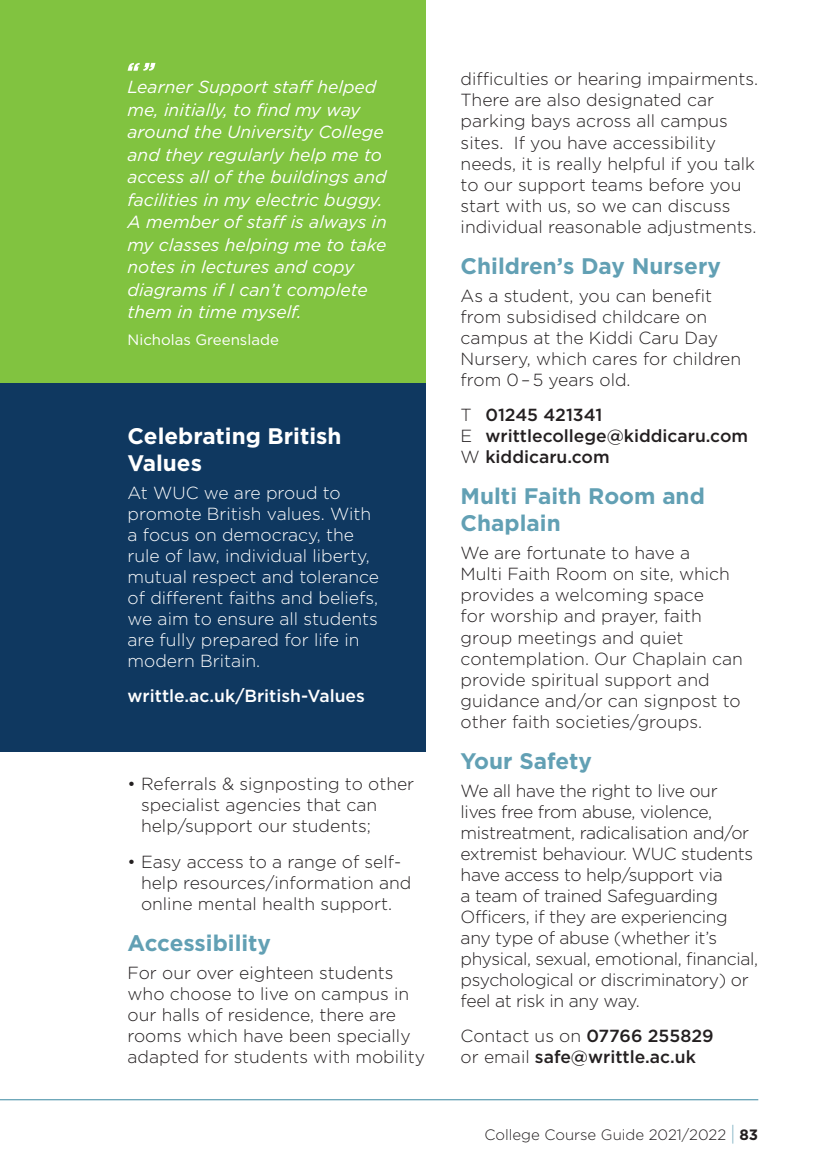
<style>
.page{position:relative;width:815px;height:1170px;background:#fff}
.page>*{position:absolute;margin:0;border:0;box-sizing:border-box;transform-origin:0 0}
.Sub_Heading{font:700 22.5px/27px "Gotham HTF";color:#62a0b4}
.Sub_Heading-2{font:700 22.5px/27px "Gotham HTF";color:#fff}
.Body_text{font:300 17.5px/21px "Gotham HTF";color:#231f20}
.Body_text-2{font:300 17.5px/21px "Gotham HTF";letter-spacing:-.02em;color:#231f20}
.Body___space{font:italic 17.5px/22.5px "Gotham HTF";color:#fff}
.Body_text-3{font:300 17.5px/21px "Gotham HTF";color:#fff}
.Body_text-4{font:500 17.5px/21px "Gotham HTF";color:#231f20}
.Body_text-5{font:500 17.5px "Gotham HTF";color:#fff}
.Body___space-2{font:300 15px "Gotham HTF";color:#231f20}
.Body___space-3{font:15px "Gotham HTF";color:#fff}
.s1{font-weight:300}
.s2{font-size:20.25px;color:#62a0b4}
.s3{font-weight:700}
</style>
<div class="page">
<hr style="left:0;top:1098px;width:758px;height:2px;background:#62a0b4">
<div style="left:0;top:0;width:425px;height:383px;background:#81c340"></div>
<div style="left:0;top:383px;width:425px;height:368px;background:#0f3860"></div>
<svg style="left:128px;top:63px;width:28px;height:8px"></svg>
<p class="Body___space" style="left:128px;top:76px;width:261px">Learner Support staff helped me, initially, to find my way around the University College and they regularly help me to access all of the buildings and facilities in my electric buggy.<br>A member of staff is always in my classes helping me to take notes in lectures and copy diagrams if I can’t complete them in time myself.</p>
<p class="Body___space-3" style="left:128px;top:332px;width:153px">Nicholas Greenslade</p>
<p class="Sub_Heading-2" style="left:128px;top:422px;width:215px">Celebrating British<br>Values</p>
<p class="Body_text-3" style="left:128px;top:482px;width:253px">At WUC we are proud to promote British values. With a focus on democracy, the rule of law, individual liberty, mutual respect and tolerance of different faiths and beliefs, we aim to ensure all students are fully prepared for life in modern Britain.</p>
<p class="Body_text-5" style="left:128px;top:686px;width:239px">writtle.ac.uk/British-Values</p>
<p class="Body_text" style="left:141px;top:773px;width:275px;text-indent:-13px">• Referrals &amp; signposting to other specialist agencies that can help/support our students;</p>
<p class="Body_text" style="left:141px;top:850px;width:272px;text-indent:-13px">• Easy access to a range of self&shy;help resources/information and online mental health support.</p>
<p class="Sub_Heading" style="left:128px;top:928px;width:145px">Accessibility</p>
<p class="Body_text" style="left:128px;top:961px;width:299px">For our over eighteen students who choose to live on campus in our halls of residence, there are rooms which have been specially adapted for students with mobility</p>
<p class="Body_text" style="left:461px;top:69px;width:299px">difficulties or hearing impairments.<br>There are also designated car parking bays across all campus sites. If you have accessibility needs, it is really helpful if you talk to our support teams before you start with us, so we can discuss individual reasonable adjustments.</p>
<p class="Sub_Heading" style="left:461px;top:252px;width:262px">Children’s Day Nursery</p>
<p class="Body_text" style="left:461px;top:285px;width:282px">As a student, you can benefit from subsidised childcare on campus at the Kiddi Caru Day<br>Nursery, which cares for children from 0–5 years old.</p>
<p class="Body_text-4" style="left:461px;top:404px;width:289px"><span class="s1">T</span> 01245 421341<br><span class="s1">E</span> writtlecollege@kiddicaru.com<br><span class="s1">W</span> kiddicaru.com</p>
<p class="Sub_Heading" style="left:461px;top:482px;width:246px">Multi Faith Room and<br>Chaplain</p>
<p class="Body_text" style="left:461px;top:542px;width:284px">We are fortunate to have a<br>Multi Faith Room on site, which provides a welcoming space<br>for worship and prayer, faith group meetings and quiet contemplation. Our Chaplain can provide spiritual support and guidance and/or can signpost to other faith societies/groups.</p>
<p class="Sub_Heading" style="left:461px;top:746px;width:133px">Your Safety</p>
<p class="Body_text-2" style="left:461px;top:779px;width:299px">We all have the right to live our<br>lives free from abuse, violence, mistreatment, radicalisation and/or extremist behaviour. WUC students have access to help/support via<br>a team of trained Safeguarding Officers, if they are experiencing any type of abuse (whether it’s physical, sexual, emotional, financial, psychological or discriminatory) or feel at risk in any way.</p>
<p class="Body_text-4" style="left:461px;top:1024px;width:254px"><span class="s1">Contact us on</span> 07766 255829 <span class="s1">or email</span> safe@writtle.ac.uk</p>
<p class="Body___space-2" style="left:485px;top:1126px;width:275px">College Course Guide 2021/2022 <span class="s2">|</span> <span class="s3">83</span></p>
</div>
